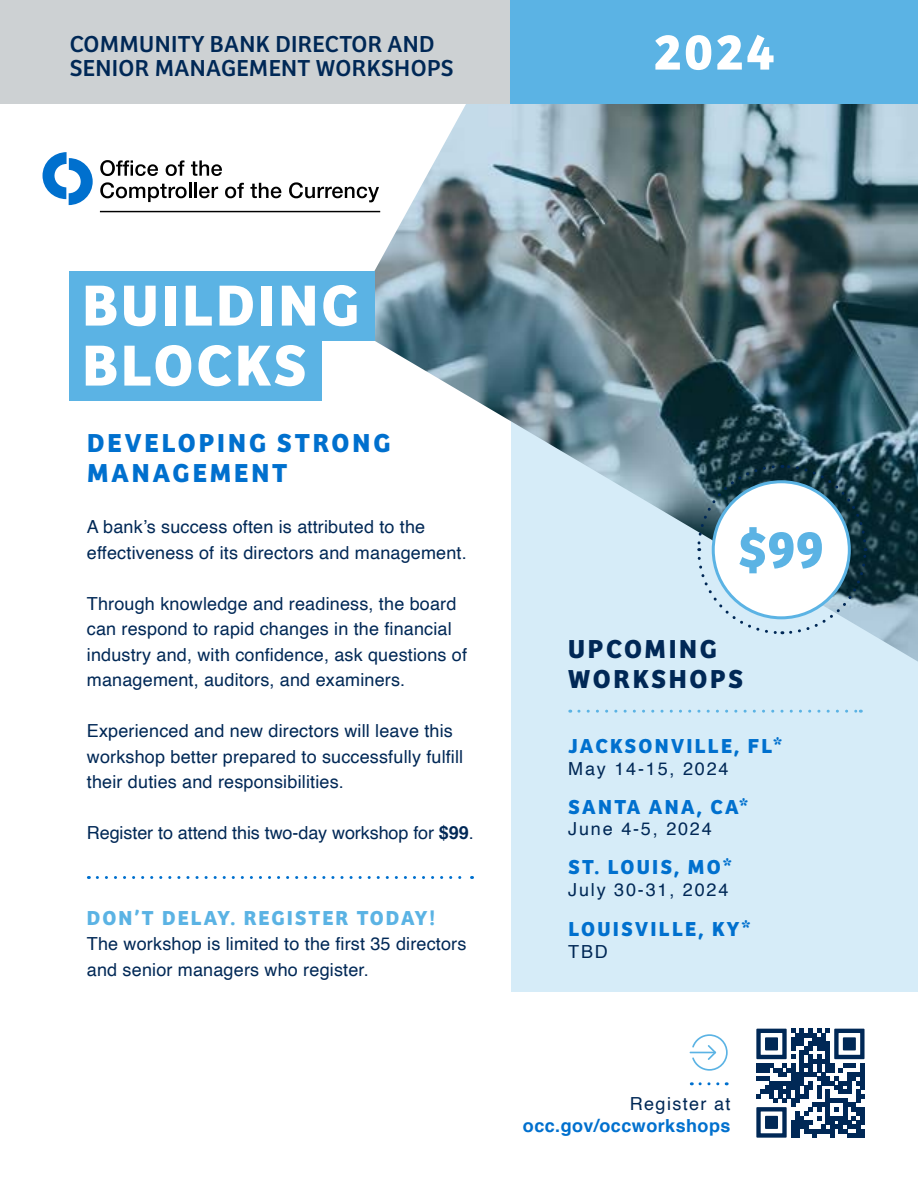
<style>
.page{position:relative;width:918px;height:1188px;background:#fff}
.page>*{position:absolute;margin:0;border:0;box-sizing:border-box;transform-origin:0 0}
.t1{font:700 60px/60px "Bree";letter-spacing:.05em;color:#fff}
.t2{font:700 54px "Bree";color:#5bb3e4}
.t3{font:700 52.5px "Bree";color:#fff}
.t4{font:700 27px/30px "Bree";letter-spacing:.11em;color:#0070ce}
.t5{font:700 27px/30px "Bree";letter-spacing:.1em;color:#002856}
.t6{font:24px/24px "Bree";letter-spacing:.015em;color:#002856}
.t7{font:700 21px "Bree";letter-spacing:.11em;color:#0070ce}
.t8{font:700 21px "Bree";letter-spacing:.1em;color:#5bb3e4}
.t9{font:18px/25.5px "Helvetica";letter-spacing:.01em;color:#002856}
.t10{font:18px "Helvetica";letter-spacing:.1em;color:#002856}
.t11{font:700 18px "Helvetica";letter-spacing:.025em;color:#0070ce}
.t12{font:18px "Helvetica";letter-spacing:.075em;color:#002856}
.s1{font-weight:700}
</style>
<div class="page">
<div style="left:511px;top:414px;width:407px;height:577px;background:#d6ecf8"></div>
<img style="left:346px;top:104px;width:572px;height:558px">
<div style="left:0;top:0;width:511px;height:104px;background:#cdd1d3"></div>
<div style="left:511px;top:0;width:407px;height:104px;background:#5bb3e4"></div>
<div style="left:69px;top:272px;width:306px;height:69px;background:#5bb3e4"></div>
<svg style="left:100px;top:160px;width:58px;height:16px"></svg>
<svg style="left:166px;top:160px;width:19px;height:16px"></svg>
<svg style="left:191px;top:160px;width:31px;height:16px"></svg>
<svg style="left:100px;top:182px;width:91px;height:20px"></svg>
<hr style="left:194px;top:183px;width:3px;height:15px;background:#000">
<svg style="left:199px;top:187px;width:19px;height:11px"></svg>
<svg style="left:225px;top:183px;width:19px;height:15px"></svg>
<svg style="left:250px;top:183px;width:31px;height:15px"></svg>
<svg style="left:289px;top:182px;width:90px;height:20px"></svg>
<hr style="left:100px;top:211px;width:280px;height:1px;background:#000">
<svg style="left:43px;top:152px;width:50px;height:53px"></svg>
<div style="left:69px;top:331px;width:253px;height:69px;background:#5bb3e4"></div>
<svg style="left:696px;top:463px;width:172px;height:173px"></svg>
<svg style="left:97px;top:876px;width:376px;height:3px"></svg>
<svg style="left:700px;top:1082px;width:27px;height:3px"></svg>
<svg style="left:579px;top:710px;width:282px;height:3px"></svg>
<svg style="left:690px;top:1034px;width:38px;height:37px"></svg>
<svg style="left:756px;top:1029px;width:109px;height:109px"></svg>
<h3 class="t6" style="left:70px;top:30px;width:386px">COMMUNITY BANK DIRECTOR AND<br>SENIOR MANAGEMENT WORKSHOPS</h3>
<h3 class="t3" style="left:654px;top:10px;width:122px">2024</h3>
<h1 class="t1" style="left:82px;top:270px;width:278px">BUILDING<br>BLOCKS</h1>
<h3 class="t4" style="left:87px;top:425px;width:305px">DEVELOPING STRONG<br>MANAGEMENT</h3>
<p class="t9" style="left:87px;top:515px;width:381px">A bank’s success often is attributed to the effectiveness of its directors and management.</p>
<p class="t9" style="left:87px;top:591px;width:382px">Through knowledge and readiness, the board can respond to rapid changes in the financial industry and, with confidence, ask questions of management, auditors, and examiners.</p>
<p class="t9" style="left:87px;top:719px;width:378px">Experienced and new directors will leave this workshop better prepared to successfully fulfill their duties and responsibilities.</p>
<p class="t9" style="left:87px;top:821px;width:388px">Register to attend this two-day workshop for <span class="s1">$99</span>.</p>
<p class="t8" style="left:87px;top:901px;width:350px">DON’T DELAY. REGISTER TODAY!</p>
<p class="t9" style="left:87px;top:932px;width:381px">The workshop is limited to the first 35 directors and senior managers who register.</p>
<h2 class="t2" style="left:738px;top:506px;width:88px">$99</h2>
<h3 class="t5" style="left:568px;top:632px;width:176px">UPCOMING<br>WORKSHOPS</h3>
<p class="t7" style="left:569px;top:730px;width:215px">JACKSONVILLE, FL*</p>
<p class="t10" style="left:568px;top:755px;width:162px">May 14-15, 2024</p>
<p class="t7" style="left:569px;top:790px;width:181px">SANTA ANA, CA*</p>
<p class="t10" style="left:568px;top:815px;width:145px">June 4-5, 2024</p>
<p class="t7" style="left:569px;top:850px;width:165px">ST. LOUIS, MO*</p>
<p class="t10" style="left:568px;top:875px;width:162px">July 30-31, 2024</p>
<p class="t7" style="left:569px;top:912px;width:184px">LOUISVILLE, KY*</p>
<p class="t9" style="left:568px;top:939px;width:41px">TBD</p>
<p class="t12" style="left:630px;top:1090px;width:102px">Register at</p>
<p class="t11" style="left:523px;top:1111px;width:209px">occ.gov/occworkshops</p>
</div>
